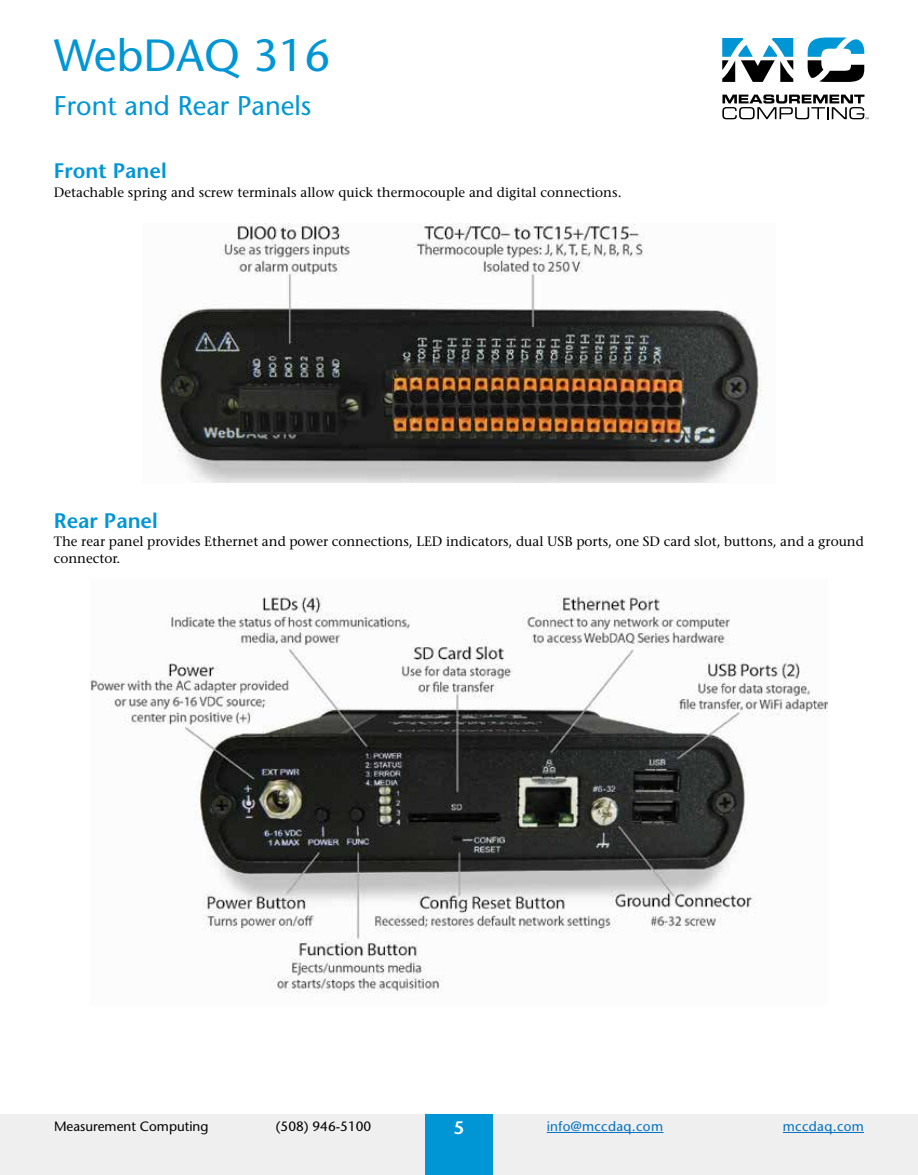
<style>
.page{position:relative;width:918px;height:1175px;background:#fff}
.page>*{position:absolute;margin:0;border:0;box-sizing:border-box;transform-origin:0 0}
.t1{font:45px "Stone Sans";color:#0096d6}
.t2{font:27px "Stone Sans";color:#0096d6}
.t3{font:600 21px "Stone Sans";color:#0096d6}
.t4{font:600 18px "Stone Sans";color:#fff}
.t5{font:13.5px/16.2px "Stone Serif";color:#000}
.t6{font:13.5px "Stone Sans";color:#000}
.t7{font:13.5px "Stone Sans";letter-spacing:.025em;color:#0070c0}
</style>
<div class="page">
<svg style="left:722px;top:94px;width:147px;height:25px"></svg>
<svg style="left:722px;top:38px;width:71px;height:44px"></svg>
<svg style="left:808px;top:38px;width:56px;height:44px"></svg>
<div style="left:0;top:1114px;width:918px;height:60px;background:#efeff0"></div>
<div style="left:425px;top:1114px;width:68px;height:60px;background:#0096d6"></div>
<hr style="left:547px;top:1132px;width:116px;height:1px;background:#0070c0">
<hr style="left:783px;top:1132px;width:81px;height:1px;background:#0070c0">
<img style="left:159px;top:224px;width:604px;height:258px">
<img style="left:90px;top:595px;width:738px;height:398px">
<h1 class="t1" style="left:54px;top:29px;width:278px">WebDAQ 316</h1>
<h2 class="t2" style="left:54px;top:89px;width:259px">Front and Rear Panels</h2>
<h3 class="t3" style="left:54px;top:158px;width:114px">Front Panel</h3>
<p class="t5" style="left:54px;top:184px;width:569px">Detachable spring and screw terminals allow quick thermocouple and digital connections.</p>
<h3 class="t3" style="left:54px;top:507px;width:105px">Rear Panel</h3>
<p class="t5" style="left:54px;top:533px;width:812px">The rear panel provides Ethernet and power connections, LED indicators, dual USB ports, one SD card slot, buttons, and a ground connector.</p>
<p class="t6" style="left:54px;top:1118px;width:156px">Measurement Computing</p>
<p class="t6" style="left:276px;top:1118px;width:97px">(508) 946-5100</p>
<h3 class="t4" style="left:454px;top:1117px;width:12px">5</h3>
<p class="t7" style="left:547px;top:1118px;width:118px">info@mccdaq.com</p>
<p class="t7" style="left:783px;top:1118px;width:83px">mccdaq.com</p>
</div>
